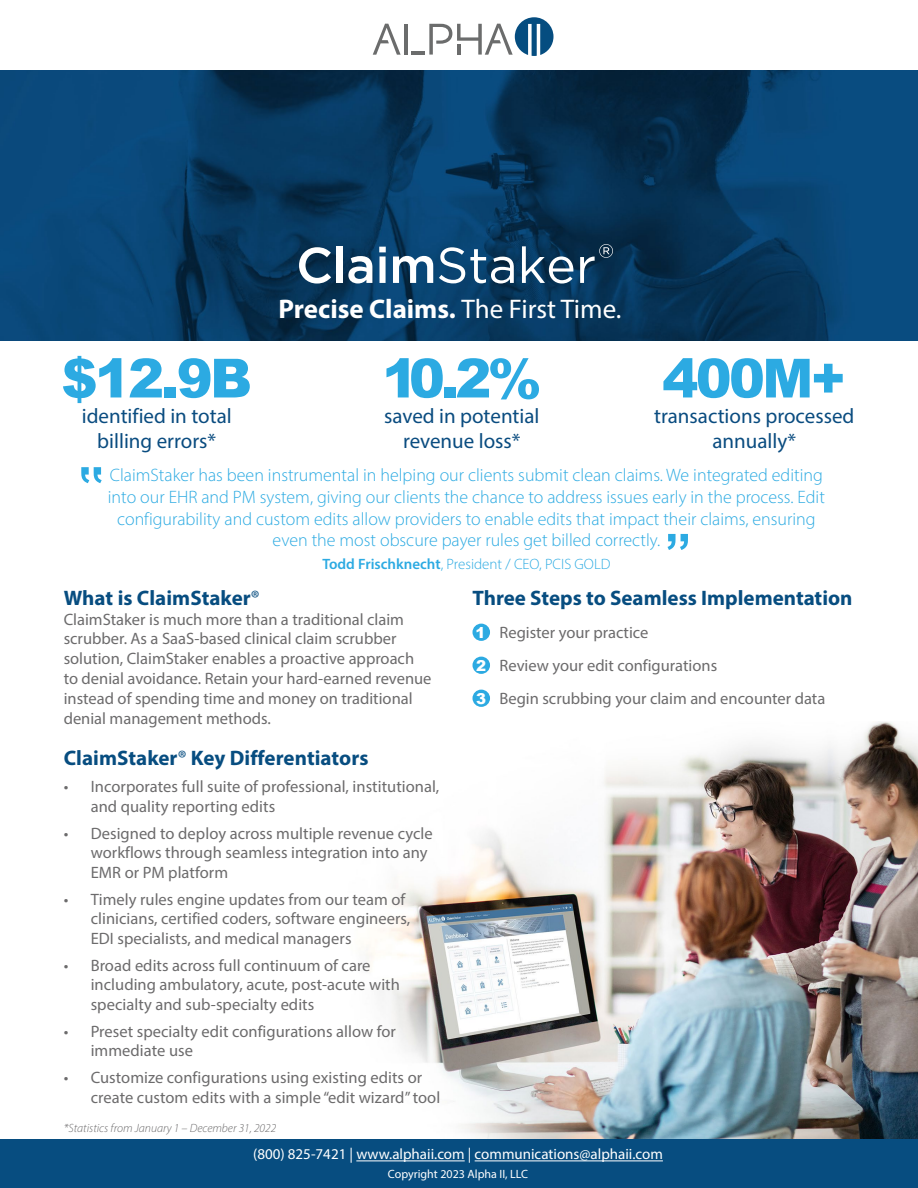
<style>
.page{position:relative;width:918px;height:1188px;background:#fff}
.page>*{position:absolute;margin:0;border:0;box-sizing:border-box;transform-origin:0 0}
.t1{font:900 54px "Arial";letter-spacing:-.05em;color:#2caae2}
.t2{font:700 54px "Arial";color:#2caae2}
.t3{font:700 27px "Myriad Pro";color:#fff}
.t4{font:21px/25.2px "Myriad Pro";color:#0a4c80;text-align:center}
.Body_Text____Myraid{font:700 21px "Myriad Pro";color:#074d80}
.t5{font:300 18px/21.6px "Myriad Pro";color:#2caae2;text-align:center}
.t6{font:16.5px/19.5px "Myriad Pro";letter-spacing:.005em;color:#6c6b6c}
.t7{font:15px "Myriad Pro";color:#fff}
.t8{font:300 15px "Myriad Pro";color:#2caae2}
.t9{font:900 15px "Arial";color:#fff}
.t10{font:italic 300 12px "Myriad Pro";color:#6c6b6c}
.t11{font:12px "Myriad Pro";color:#fff}
.s1{font-weight:400}
.s2{font-weight:600}
</style>
<div class="page">
<img style="left:331px;top:721px;width:587px;height:419px">
<div style="left:0;top:1140px;width:918px;height:48px;background:#074d80"></div>
<hr style="left:356px;top:1161px;width:109px;height:1px;background:#fff">
<hr style="left:475px;top:1161px;width:188px;height:1px;background:#fff">
<svg style="left:373px;top:24px;width:28px;height:31px"></svg>
<hr style="left:404px;top:24px;width:3px;height:31px;background:#6b6c6c">
<hr style="left:411px;top:51px;width:14px;height:4px;background:#6b6c6c">
<svg style="left:429px;top:17px;width:125px;height:39px"></svg>
<div style="left:473px;top:624px;width:17px;height:17px;background:#2caae2;border-radius:50%"></div>
<div style="left:473px;top:657px;width:17px;height:17px;background:#2caae2;border-radius:50%"></div>
<div style="left:473px;top:690px;width:17px;height:17px;background:#2caae2;border-radius:50%"></div>
<img style="left:0;top:71px;width:918px;height:270px">
<svg style="left:299px;top:247px;width:32px;height:37px"></svg>
<div style="left:337px;top:246px;width:6px;height:37px;background:#fff"></div>
<svg style="left:348px;top:256px;width:24px;height:27px"></svg>
<svg style="left:379px;top:247px;width:7px;height:36px"></svg>
<svg style="left:393px;top:256px;width:40px;height:27px"></svg>
<svg style="left:439px;top:247px;width:75px;height:36px"></svg>
<svg style="left:522px;top:246px;width:51px;height:38px"></svg>
<svg style="left:580px;top:244px;width:33px;height:39px"></svg>
<p class="t1" style="left:62px;top:339px;width:192px">$12.9B</p>
<p class="t4" style="left:82px;top:403px;width:151px">identified in total billing errors*</p>
<p class="t3" style="left:279px;top:291px;width:344px">Precise Claims. <span class="s1">The First Time.</span></p>
<p class="t1" style="left:382px;top:339px;width:161px">10.2%</p>
<p class="t4" style="left:384px;top:403px;width:157px">saved in potential revenue loss*</p>
<p class="t1" style="left:662px;top:339px;width:185px">400M+</p>
<p class="t4" style="left:654px;top:403px;width:202px">transactions processed annually*</p>
<p class="t5" style="left:108px;top:464px;width:719px">ClaimStaker has been instrumental in helping our clients submit clean claims. We integrated editing into our EHR and PM system, giving our clients the chance to address issues early in the process. Edit configurability and custom edits allow providers to enable edits that impact their claims, ensuring even the most obscure payer rules get billed correctly.</p>
<p class="t8" style="left:322px;top:555px;width:290px"><span class="s2">Todd Frischknecht</span>, President / CEO, PCIS GOLD</p>
<p class="t2" style="left:665px;top:516px;width:28px">”</p>
<p class="Body_Text____Myraid" style="left:472px;top:584px;width:382px">Three Steps to Seamless Implementation</p>
<p class="t9" style="left:476px;top:621px;width:12px">1</p>
<p class="t6" style="left:500px;top:622px;width:151px">Register your practice</p>
<p class="t9" style="left:476px;top:654px;width:12px">2</p>
<p class="t6" style="left:500px;top:655px;width:219px">Review your edit configurations</p>
<p class="t9" style="left:476px;top:687px;width:12px">3</p>
<p class="t6" style="left:500px;top:688px;width:327px">Begin scrubbing your claim and encounter data</p>
<p class="Body_Text____Myraid" style="left:64px;top:584px;width:198px">What is ClaimStaker<span class="s1">®</span></p>
<p class="t6" style="left:64px;top:609px;width:369px">ClaimStaker is much more than a traditional claim scrubber. As a SaaS-based clinical claim scrubber solution, ClaimStaker enables a proactive approach to denial avoidance. Retain your hard-earned revenue instead of spending time and money on traditional denial management methods.</p>
<p class="Body_Text____Myraid" style="left:64px;top:745px;width:306px">ClaimStaker<span class="s1">®</span> Key Differentiators</p>
<p class="t6" style="left:91px;top:777px;width:350px;text-indent:-27px">• Incorporates full suite of professional, institutional, and quality reporting edits</p>
<p class="t6" style="left:91px;top:823px;width:344px;text-indent:-27px">• Designed to deploy across multiple revenue cycle workflows through seamless integration into any<br>EMR or PM platform</p>
<p class="t6" style="left:91px;top:889px;width:321px;text-indent:-27px">• Timely rules engine updates from our team of clinicians, certified coders, software engineers,<br>EDI specialists, and medical managers</p>
<p class="t6" style="left:91px;top:955px;width:311px;text-indent:-27px">• Broad edits across full continuum of care including ambulatory, acute, post-acute with specialty and sub-specialty edits</p>
<p class="t6" style="left:91px;top:1021px;width:307px;text-indent:-27px">• Preset specialty edit configurations allow for immediate use</p>
<p class="t6" style="left:91px;top:1068px;width:351px;text-indent:-27px">• Customize configurations using existing edits or create custom edits with a simple “edit wizard” tool</p>
<p class="t10" style="left:64px;top:1121px;width:214px">*Statistics from January 1 – December 31, 2022</p>
<p class="t7" style="left:253px;top:1145px;width:411px">(800) 825-7421 | www.alphaii.com | communications@alphaii.com</p>
<p class="t11" style="left:388px;top:1166px;width:142px">Copyright 2023 Alpha II, LLC</p>
</div>
